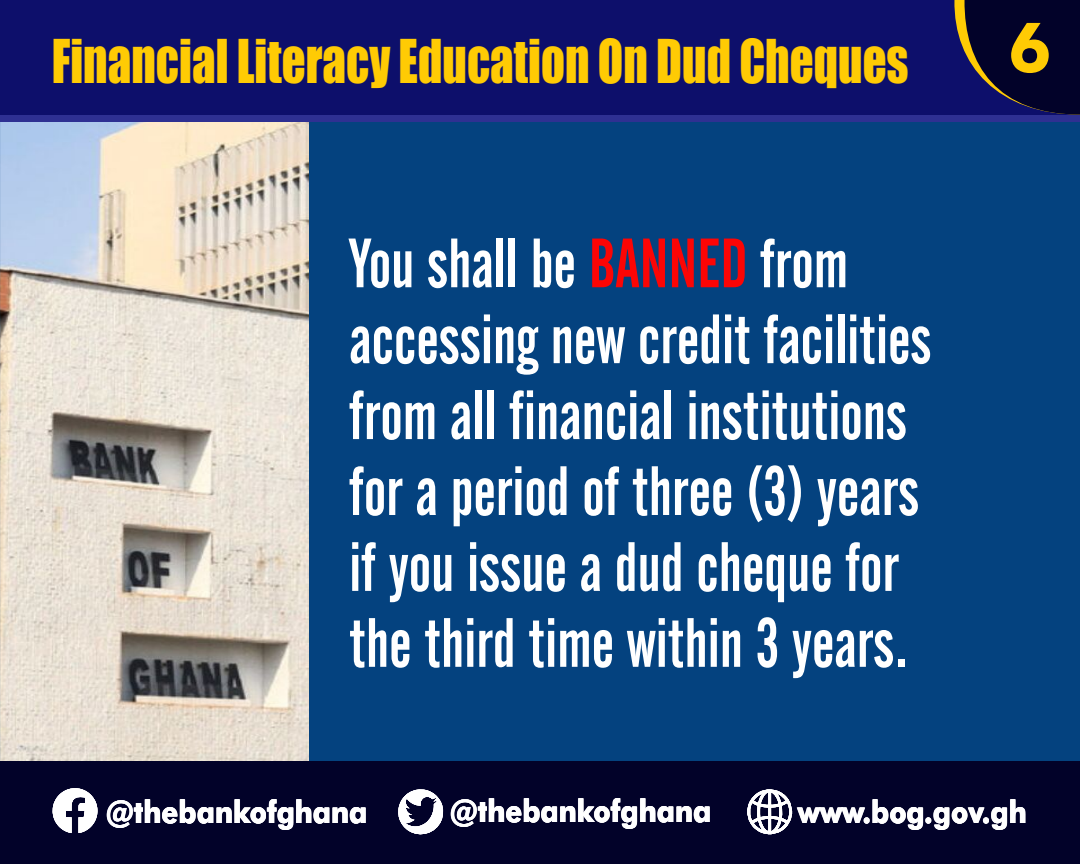
<style>
.page{position:relative;width:1080px;height:864px;background:#04427f}
.page>*{position:absolute;margin:0;border:0;box-sizing:border-box;transform-origin:0 0}
.t1{font:69px/75.9px "Alternate Gothic No 2 BT";color:#fff;scale:.91 1}
.t2{font:700 69px "Futura BT";color:#ffcb04}
.t3{font:55.8px "Impact";color:#ffcb04;scale:.84 1}
.t4{font:700 31.2px "Futura BT";color:#fff;scale:.88 1}
.s1{color:#fc0505}
</style>
<div class="page">
<img style="left:0;top:122px;width:309px;height:640px">
<div style="left:0;top:93px;width:1080px;height:29px;background:#2e3092"></div>
<div style="left:0;top:762px;width:1080px;height:102px;background:#020229"></div>
<div style="left:0;top:0;width:1080px;height:115px;background:#0d0f6b"></div>
<svg style="left:954px;top:0;width:126px;height:115px"></svg>
<svg style="left:747px;top:789px;width:45px;height:45px"></svg>
<svg style="left:398px;top:789px;width:46px;height:46px"></svg>
<svg style="left:53px;top:788px;width:44px;height:45px"></svg>
<p class="t3" style="left:52px;top:39px;width:1022px">Financial Literacy Education On Dud Cheques</p>
<p class="t1" style="left:349px;top:231px;width:641px">You shall be <span class="s1">BANNED</span> from accessing new credit facilities from all financial institutions for a period of three (3) years if you issue a dud cheque for the third time within 3 years.</p>
<p class="t2" style="left:1008px;top:19px;width:45px">6</p>
<p class="t4" style="left:106px;top:799px;width:298px">@thebankofghana</p>
<p class="t4" style="left:450px;top:799px;width:298px">@thebankofghana</p>
<p class="t4" style="left:798px;top:799px;width:262px">www.bog.gov.gh</p>
</div>
